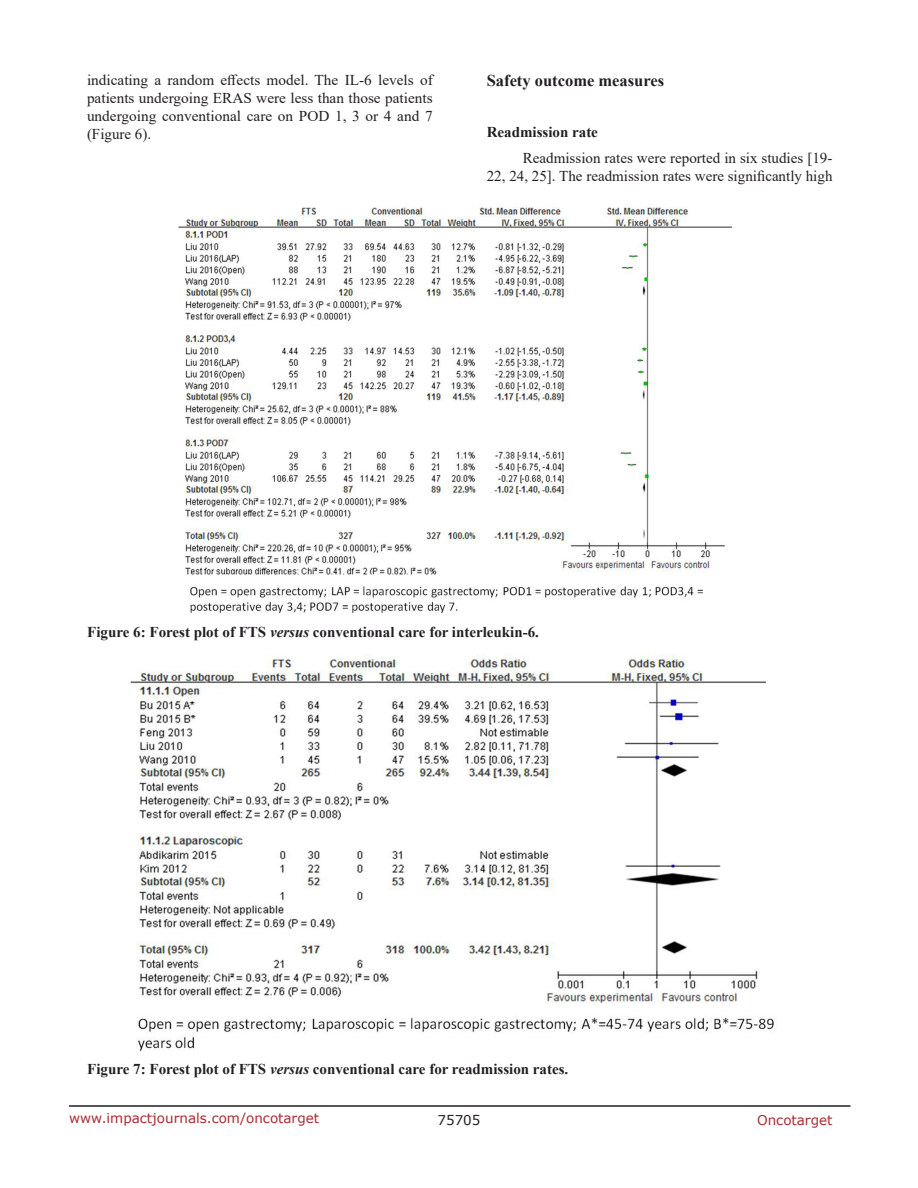
<style>
.page{position:relative;width:918px;height:1188px;background:#fff}
.page>*{position:absolute;margin:0;border:0;box-sizing:border-box;transform-origin:0 0}
.SubHeading{font:700 16.5px "Times New Roman";color:#221f22}
.BodyText{font:15px/18px "Times New Roman";color:#231f20;text-align:justify}
.FigureText{font:700 15px "Times New Roman";color:#221f22}
.SubSubHeading{font:700 15px "Times New Roman";color:#221f22}
.t1{font:13.5px "Verdana";color:#ac2b31}
.t2{font:13.5px "Verdana";color:#221f22}
.s1{font-style:italic}
</style>
<div class="page">
<hr style="left:69px;top:1105px;width:781px;height:2px;background:#231f20">
<img style="left:130px;top:655px;width:644px;height:396px">
<img style="left:179px;top:203px;width:552px;height:411px">
<p class="BodyText" style="left:87px;top:71px;width:347px">indicating a random effects model. The IL-6 levels of patients undergoing ERAS were less than those patients undergoing conventional care on POD 1, 3 or 4 and 7 (Figure 6).</p>
<p class="SubHeading" style="left:487px;top:69px;width:179px">Safety outcome measures</p>
<p class="SubSubHeading" style="left:487px;top:121px;width:113px">Readmission rate</p>
<p class="BodyText" style="left:487px;top:148px;width:347px;text-align:right">Readmission rates were reported in six studies [19-<br>22, 24, 25]. The readmission rates were significantly high</p>
<p class="FigureText" style="left:87px;top:621px;width:453px">Figure 6: Forest plot of FTS <span class="s1">versus</span> conventional care for interleukin-6.</p>
<p class="FigureText" style="left:87px;top:1058px;width:483px">Figure 7: Forest plot of FTS <span class="s1">versus</span> conventional care for readmission rates.</p>
<p class="t1" style="left:69px;top:1109px;width:252px">www.impactjournals.com/oncotarget</p>
<p class="t2" style="left:438px;top:1111px;width:44px">75705</p>
<p class="t1" style="left:757px;top:1111px;width:77px">Oncotarget</p>
</div>
